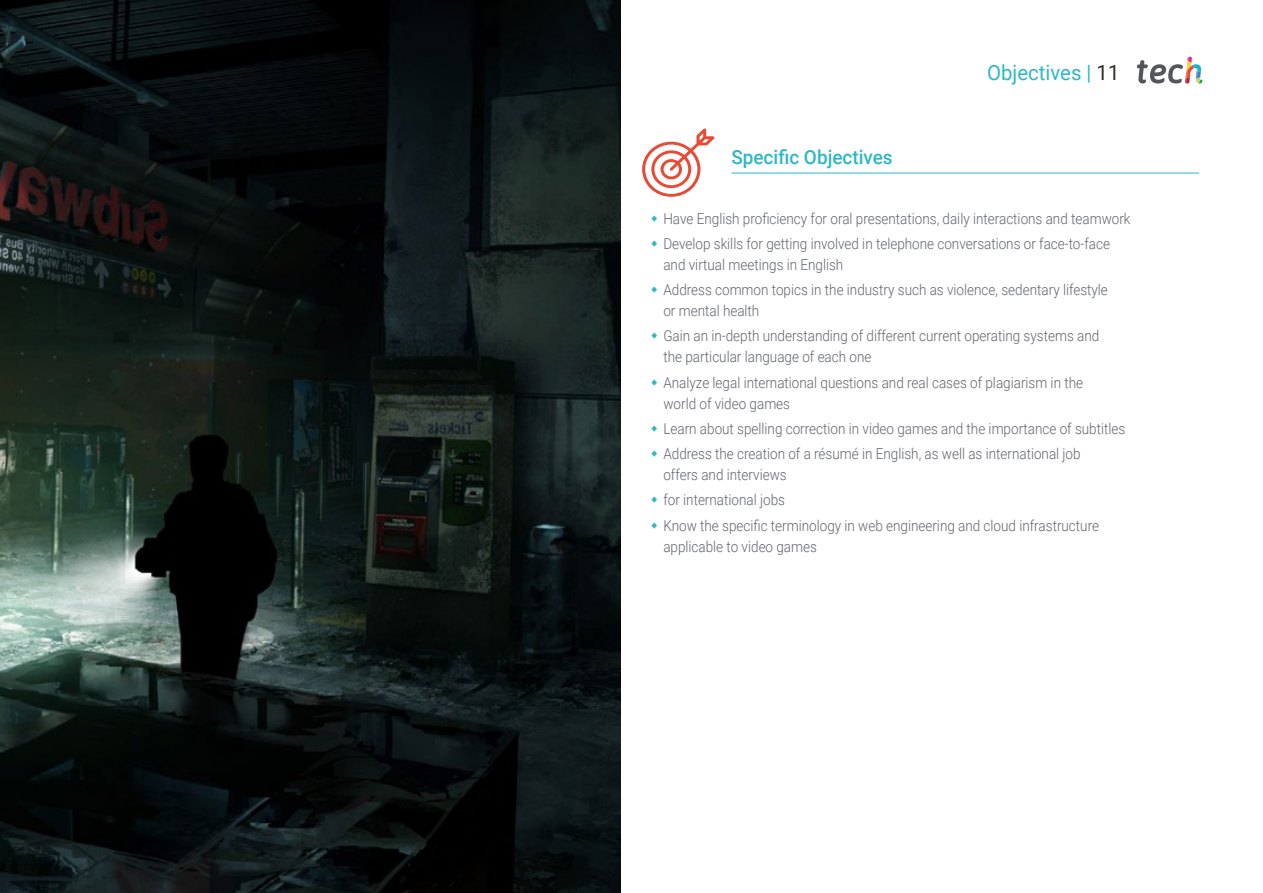
<style>
.page{position:relative;width:1263px;height:893px;background:#fff}
.page>*{position:absolute;margin:0;border:0;box-sizing:border-box;transform-origin:0 0}
.t1{font:21px "Roboto";color:#2db8c5}
.t2{font:500 19.5px "Roboto";color:#2db8c5}
.t3{font:300 15px/25.2px "Roboto";color:#61646a;scale:.9 1}
.s1{color:#312e20}
</style>
<div class="page">
<hr style="left:731px;top:173px;width:468px;height:1px;background:#2db8c5">
<svg style="left:642px;top:128px;width:72px;height:69px"></svg>
<img style="left:0;top:0;width:621px;height:893px">
<svg style="left:1137px;top:57px;width:65px;height:27px"></svg>
<h2 class="t2" style="left:731px;top:144px;width:163px">Specific Objectives</h2>
<h1 class="t1" style="left:987px;top:57px;width:134px">Objectives | <span class="s1">11</span></h1>
<p class="t3" style="left:663px;top:205px;width:521px">Have English proficiency for oral presentations, daily interactions and teamwork<br>Develop skills for getting involved in telephone conversations or face-to-face</p>
<p class="t3" style="left:663px;top:251px;width:495px">and virtual meetings in English<br>Address common topics in the industry such as violence, sedentary lifestyle</p>
<p class="t3" style="left:663px;top:298px;width:486px">or mental health<br>Gain an in-depth understanding of different current operating systems and</p>
<p class="t3" style="left:663px;top:344px;width:468px">the particular language of each one<br>Analyze legal international questions and real cases of plagiarism in the</p>
<p class="t3" style="left:663px;top:390px;width:515px">world of video games<br>Learn about spelling correction in video games and the importance of subtitles<br>Address the creation of a résumé in English, as well as international job</p>
<p class="t3" style="left:663px;top:462px;width:486px">offers and interviews<br>for international jobs<br>Know the specific terminology in web engineering and cloud infrastructure</p>
<p class="t3" style="left:663px;top:533px;width:172px">applicable to video games</p>
</div>
